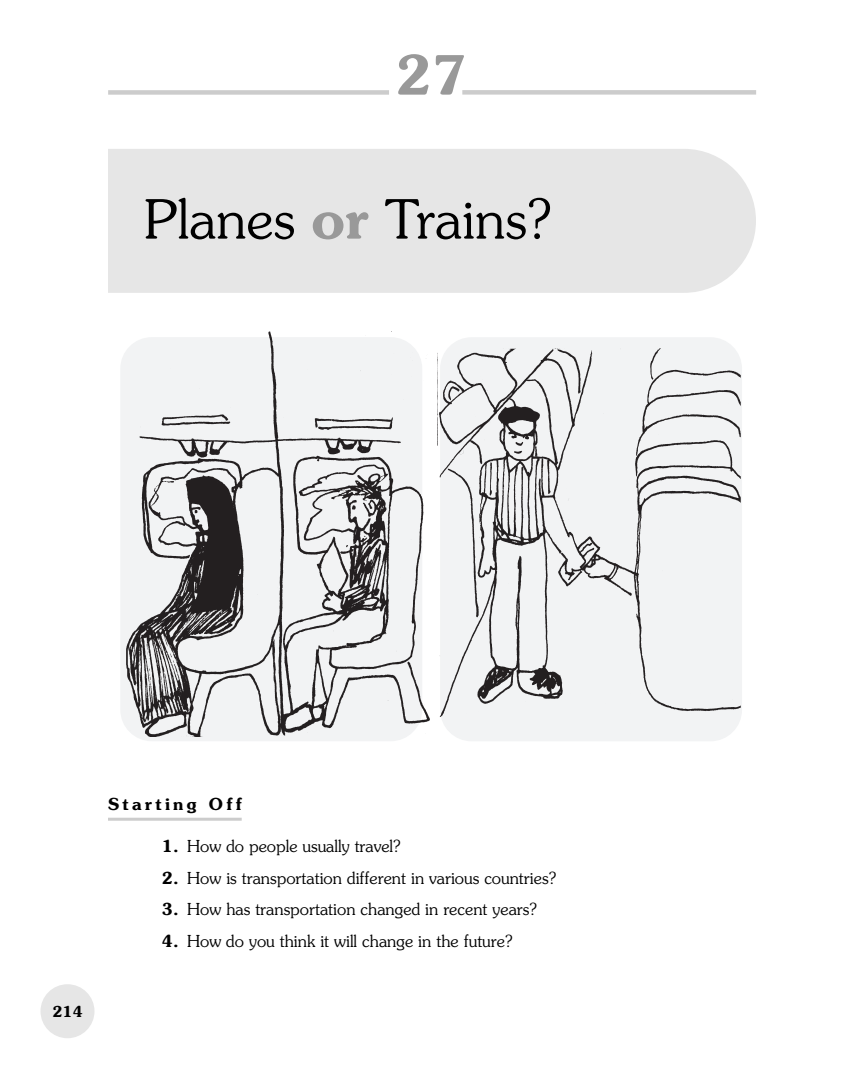
<style>
.page{position:relative;width:864px;height:1080px;background:#fff}
.page>*{position:absolute;margin:0;border:0;box-sizing:border-box;transform-origin:0 0}
.t1{font:300 54px "Souvenir";color:#000}
.t2{font:600 54px "Souvenir";color:#999}
.t3{font:300 16.5px "Souvenir";color:#000}
.t4{font:600 16.5px "Souvenir";letter-spacing:.2em;color:#000}
.t5{font:600 15px "Souvenir";color:#000}
.s1{font-weight:600;color:#999}
.s2{font-weight:600}
</style>
<div class="page">
<div style="left:108px;top:90px;width:281px;height:5px;background:#ccc"></div>
<div style="left:462px;top:90px;width:294px;height:5px;background:#ccc"></div>
<div style="left:35px;top:149px;width:721px;height:144px;background:#e6e6e6;border-radius:72px"></div>
<div style="left:14px;top:140px;width:94px;height:194px;background:#fff"></div>
<div style="left:40px;top:984px;width:54px;height:54px;background:#e6e6e6;border-radius:50%"></div>
<div style="left:440px;top:337px;width:302px;height:404px;background:#f2f3f4;border-radius:32px"></div>
<img style="left:121px;top:331px;width:317px;height:406px">
<img style="left:438px;top:348px;width:303px;height:369px">
<hr style="left:108px;top:818px;width:134px;height:3px;background:#ccc">
<h1 class="t2" style="left:395px;top:53px;width:75px">27</h1>
<h1 class="t1" style="left:144px;top:197px;width:409px">Planes <span class="s1">or</span> Trains?</h1>
<p class="t5" style="left:52px;top:1006px;width:32px">214</p>
<p class="t4" style="left:108px;top:798px;width:135px">Starting Off</p>
<p class="t3" style="left:162px;top:840px;width:240px"><span class="s2">1.</span> How do people usually travel?</p>
<p class="t3" style="left:162px;top:871px;width:396px"><span class="s2">2.</span> How is transportation different in various countries?</p>
<p class="t3" style="left:162px;top:903px;width:377px"><span class="s2">3.</span> How has transportation changed in recent years?</p>
<p class="t3" style="left:162px;top:934px;width:352px"><span class="s2">4.</span> How do you think it will change in the future?</p>
</div>
